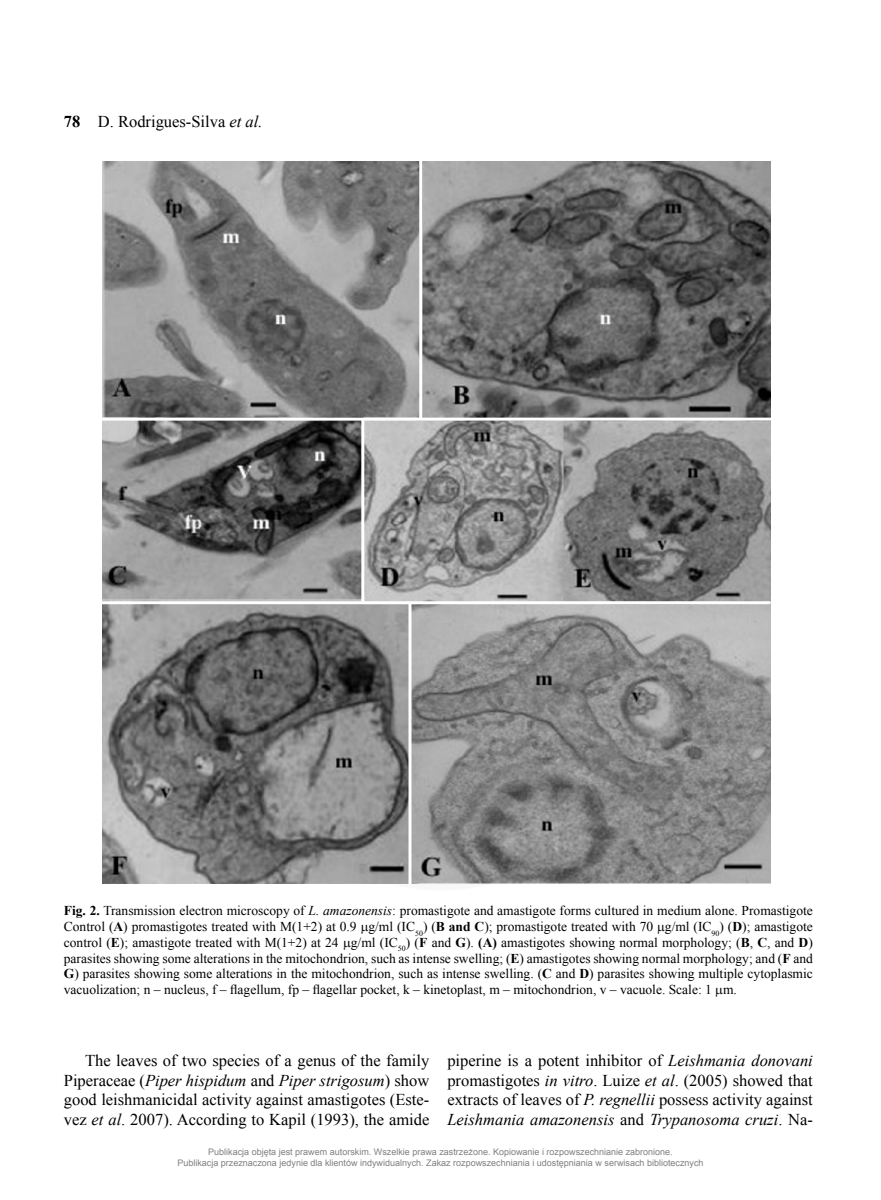
<style>
.page{position:relative;width:881px;height:1200px;background:#fff}
.page>*{position:absolute;margin:0;border:0;box-sizing:border-box;transform-origin:0 0}
._9_tekst_podstawowy{font:16.5px/19.5px "Times New Roman";color:#000;text-align:justify}
._15_figury{font:13.5px/15.8px "Times New Roman";color:#000;text-align:justify}
.t1{font:9px/10.8px "Arial";color:#808080;text-align:center}
.s1{font-weight:700}
.s2{font-style:italic}
</style>
<div class="page">
<img style="left:102px;top:162px;width:668px;height:721px">
<hr style="left:408px;top:603px;width:3px;height:281px;background:#fff">
<hr style="left:419px;top:159px;width:3px;height:260px;background:#fff">
<hr style="left:98px;top:417px;width:673px;height:3px;background:#fff">
<hr style="left:101px;top:601px;width:669px;height:3px;background:#fff">
<hr style="left:361px;top:419px;width:3px;height:182px;background:#fff">
<p class="_9_tekst_podstawowy" style="left:64px;top:111px;width:200px"><span class="s1">78</span> D. Rodrigues-Silva <span class="s2">et al.</span></p>
<p class="_15_figury" style="left:64px;top:902px;width:750px"><span class="s1">Fig. 2.</span> Transmission electron microscopy of <span class="s2">L. amazonensis</span>: promastigote and amastigote forms cultured in medium alone. Promastigote Control (<span class="s1">A</span>) promastigotes treated with M(1+2) at 0.9 g/ml (IC<sub>50</sub>) (<span class="s1">B and C</span>); promastigote treated with 70 g/ml (IC<sub>90</sub>) (<span class="s1">D</span>); amastigote control (<span class="s1">E</span>); amastigote treated with M(1+2) at 24 g/ml (IC<sub>50</sub>) (<span class="s1">F</span> and <span class="s1">G</span>). <span class="s1">(A)</span> amastigotes showing normal morphology; (<span class="s1">B</span>, <span class="s1">C</span>, and <span class="s1">D</span>) parasites showing some alterations in the mitochondrion, such as intense swelling; (<span class="s1">E</span>) amastigotes showing normal morphology; and (<span class="s1">F</span> and <span class="s1">G</span>) parasites showing some alterations in the mitochondrion, such as intense swelling. (<span class="s1">C</span> and <span class="s1">D</span>) parasites showing multiple cytoplasmic vacuolization; n – nucleus, f – flagellum, fp – flagellar pocket, k – kinetoplast, m – mitochondrion, v – vacuole. Scale: 1 m.</p>
<p class="_9_tekst_podstawowy" style="left:64px;top:1050px;width:367px;text-indent:21px">The leaves of two species of a genus of the family Piperaceae (<span class="s2">Piper hispidum</span> and <span class="s2">Piper strigosum</span>) show good leishmanicidal activity against amastigotes (Este&shy;vez <span class="s2">et al</span>. 2007). According to Kapil (1993), the amide</p>
<p class="_9_tekst_podstawowy" style="left:447px;top:1050px;width:367px">piperine is a potent inhibitor of <span class="s2">Leishmania donovani </span>promastigotes <span class="s2">in vitro</span>. Luize <span class="s2">et al</span>. (2005) showed that extracts of leaves of <span class="s2">P. regnellii</span> possess activity against <span class="s2">Leishmania amazonensis</span> and <span class="s2">Trypanosoma cruzi</span>. Na-</p>
<p class="t1" style="left:177px;top:1146px;width:527px">Publikacja objęta jest prawem autorskim. Wszelkie prawa zastrzeżone. Kopiowanie i rozpowszechnianie zabronione.<br>Publikacja przeznaczona jedynie dla klientów indywidualnych. Zakaz rozpowszechniania i udostępniania w serwisach bibliotecznych</p>
</div>
